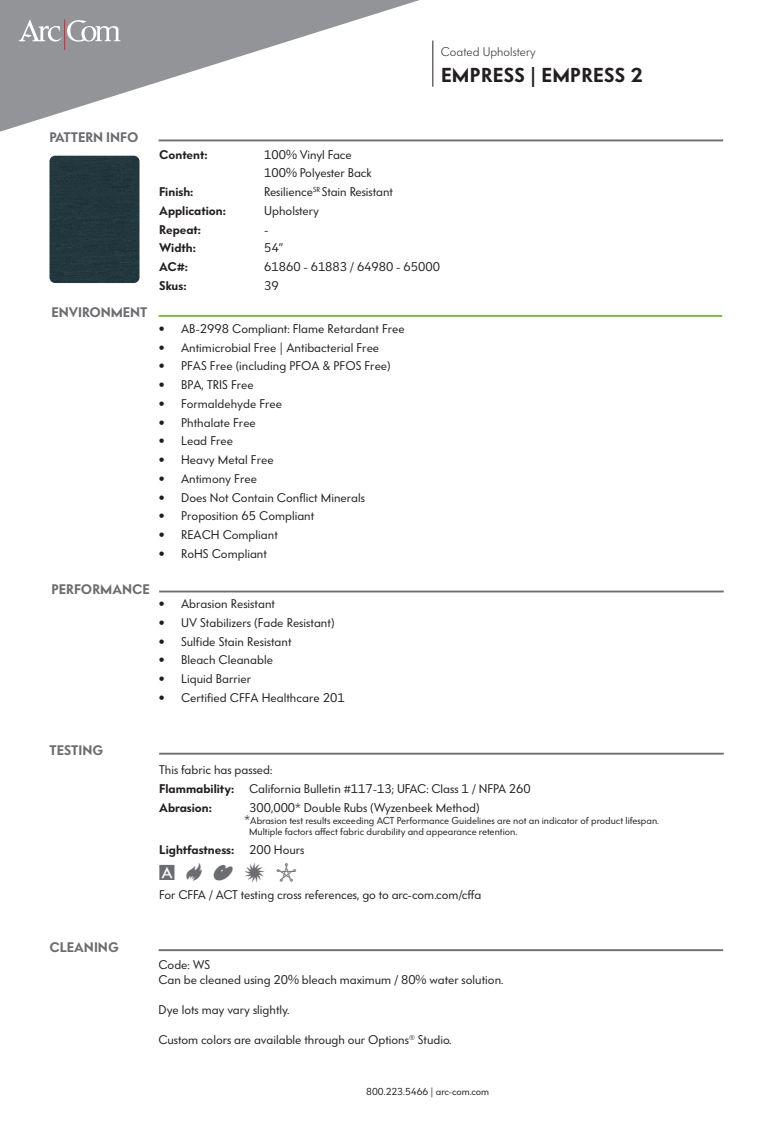
<style>
.page{position:relative;width:765px;height:1125px;background:#fff}
.page>*{position:absolute;margin:0;border:0;box-sizing:border-box;transform-origin:0 0}
.t1{font:700 20px "VF Sans";letter-spacing:.015em;color:#231f20}
.t2{font:20px "Futura Act";letter-spacing:.56em;color:#6c6d70}
.t3{font:700 13.75px "VF Sans";color:#6c6d70}
.t4{font:500 12.5px "VF Sans";color:#231f20}
.t5{font:700 12.5px "VF Sans";color:#231f20}
.t6{font:12.5px "VF Sans";color:#231f20}
.t7{font:500 10px "VF Sans";color:#231f20}
.s1{font-weight:700}
.s2{font-size:12.5px}
.s3{font-weight:500}
</style>
<div class="page">
<hr style="left:432px;top:41px;width:1px;height:46px;background:#231f20">
<svg style="left:0;top:0;width:420px;height:132px"></svg>
<svg style="left:19px;top:19px;width:102px;height:23px"></svg>
<hr style="left:64px;top:19px;width:1px;height:31px;background:#eb1d25">
<hr style="left:159px;top:139px;width:564px;height:2px;background:#6c6d70">
<div style="left:49px;top:156px;width:90px;height:127px;background:#22383e"></div>
<hr style="left:159px;top:753px;width:565px;height:2px;background:#6c6d70">
<hr style="left:159px;top:949px;width:564px;height:2px;background:#6c6d70">
<hr style="left:159px;top:315px;width:563px;height:2px;background:#71bf44">
<hr style="left:159px;top:591px;width:565px;height:1px;background:#6c6d70">
<p class="t6" style="left:441px;top:44px;width:96px">Coated Upholstery</p>
<p class="t1" style="left:441px;top:61px;width:204px">EMPRESS | EMPRESS 2</p>
<p class="t3" style="left:49px;top:127px;width:91px">PATTERN INFO</p>
<p class="t3" style="left:51px;top:303px;width:98px">ENVIRONMENT</p>
<p class="t3" style="left:51px;top:579px;width:100px">PERFORMANCE</p>
<p class="t5" style="left:159px;top:145px;width:50px">Content:</p>
<p class="t4" style="left:264px;top:146px;width:89px">100% Vinyl Face</p>
<p class="t4" style="left:264px;top:165px;width:109px">100% Polyester Back</p>
<p class="t5" style="left:159px;top:183px;width:36px">Finish:</p>
<p class="t4" style="left:264px;top:184px;width:131px">Resilience<sup>SR</sup> Stain Resistant</p>
<p class="t5" style="left:159px;top:202px;width:68px">Application:</p>
<p class="t4" style="left:264px;top:203px;width:56px">Upholstery</p>
<p class="t5" style="left:159px;top:220px;width:43px">Repeat:</p>
<p class="t4" style="left:264px;top:221px;width:6px">-</p>
<p class="t5" style="left:159px;top:239px;width:38px">Width:</p>
<p class="t4" style="left:264px;top:240px;width:20px">54”</p>
<p class="t5" style="left:159px;top:258px;width:30px">AC#:</p>
<p class="t4" style="left:264px;top:259px;width:177px">61860 - 61883 / 64980 - 65000</p>
<p class="t5" style="left:159px;top:277px;width:29px">Skus:</p>
<p class="t4" style="left:264px;top:278px;width:16px">39</p>
<p class="t4" style="left:159px;top:321px;width:248px">• AB-2998 Compliant: Flame Retardant Free</p>
<p class="t4" style="left:159px;top:340px;width:222px">• Antimicrobial Free | Antibacterial Free</p>
<p class="t4" style="left:159px;top:358px;width:234px">• PFAS Free (including PFOA &amp; PFOS Free)</p>
<p class="t4" style="left:159px;top:377px;width:97px">• BPA, TRIS Free</p>
<p class="t4" style="left:159px;top:396px;width:125px">• Formaldehyde Free</p>
<p class="t4" style="left:159px;top:415px;width:99px">• Phthalate Free</p>
<p class="t4" style="left:159px;top:433px;width:76px">• Lead Free</p>
<p class="t4" style="left:159px;top:452px;width:117px">• Heavy Metal Free</p>
<p class="t4" style="left:159px;top:471px;width:100px">• Antimony Free</p>
<p class="t4" style="left:159px;top:490px;width:208px">• Does Not Contain Conflict Minerals</p>
<p class="t4" style="left:159px;top:508px;width:157px">• Proposition 65 Compliant</p>
<p class="t4" style="left:159px;top:527px;width:121px">• REACH Compliant</p>
<p class="t4" style="left:159px;top:546px;width:110px">• RoHS Compliant</p>
<p class="t4" style="left:159px;top:596px;width:118px">• Abrasion Resistant</p>
<p class="t4" style="left:159px;top:615px;width:177px">• UV Stabilizers (Fade Resistant)</p>
<p class="t4" style="left:159px;top:633px;width:134px">• Sulfide Stain Resistant</p>
<p class="t4" style="left:159px;top:652px;width:116px">• Bleach Cleanable</p>
<p class="t4" style="left:159px;top:671px;width:94px">• Liquid Barrier</p>
<p class="t4" style="left:159px;top:690px;width:188px">• Certified CFFA Healthcare 201</p>
<p class="t3" style="left:49px;top:740px;width:55px">TESTING</p>
<p class="t3" style="left:49px;top:937px;width:71px">CLEANING</p>
<p class="t4" style="left:159px;top:762px;width:115px">This fabric has passed:</p>
<p class="t4" style="left:159px;top:781px;width:373px"><span class="s1">Flammability:</span> California Bulletin #117-13; UFAC: Class 1 / NFPA 260</p>
<p class="t5" style="left:159px;top:798px;width:54px">Abrasion:</p>
<p class="t4" style="left:249px;top:800px;width:232px">300,000* Double Rubs (Wyzenbeek Method)</p>
<p class="t7" style="left:245px;top:814px;width:416px"><span class="s2">*</span>Abrasion test results exceeding ACT Performance Guidelines are not an indicator of product lifespan.</p>
<p class="t7" style="left:249px;top:826px;width:270px">Multiple factors affect fabric durability and appearance retention.</p>
<p class="t5" style="left:159px;top:841px;width:147px">Lightfastness: <span class="s3">200 Hours</span></p>
<p class="t2" style="left:159px;top:860px;width:139px">ÅƒøßÍ</p>
<p class="t4" style="left:159px;top:887px;width:324px">For CFFA / ACT testing cross references, go to arc-com.com/cffa</p>
<p class="t4" style="left:159px;top:957px;width:53px">Code: WS</p>
<p class="t4" style="left:159px;top:972px;width:346px">Can be cleaned using 20% bleach maximum / 80% water solution.</p>
<p class="t4" style="left:159px;top:1002px;width:132px">Dye lots may vary slightly.</p>
<p class="t4" style="left:159px;top:1032px;width:295px">Custom colors are available through our Options® Studio.</p>
<p class="t7" style="left:366px;top:1085px;width:124px">800.223.5466 | arc-com.com</p>
</div>
